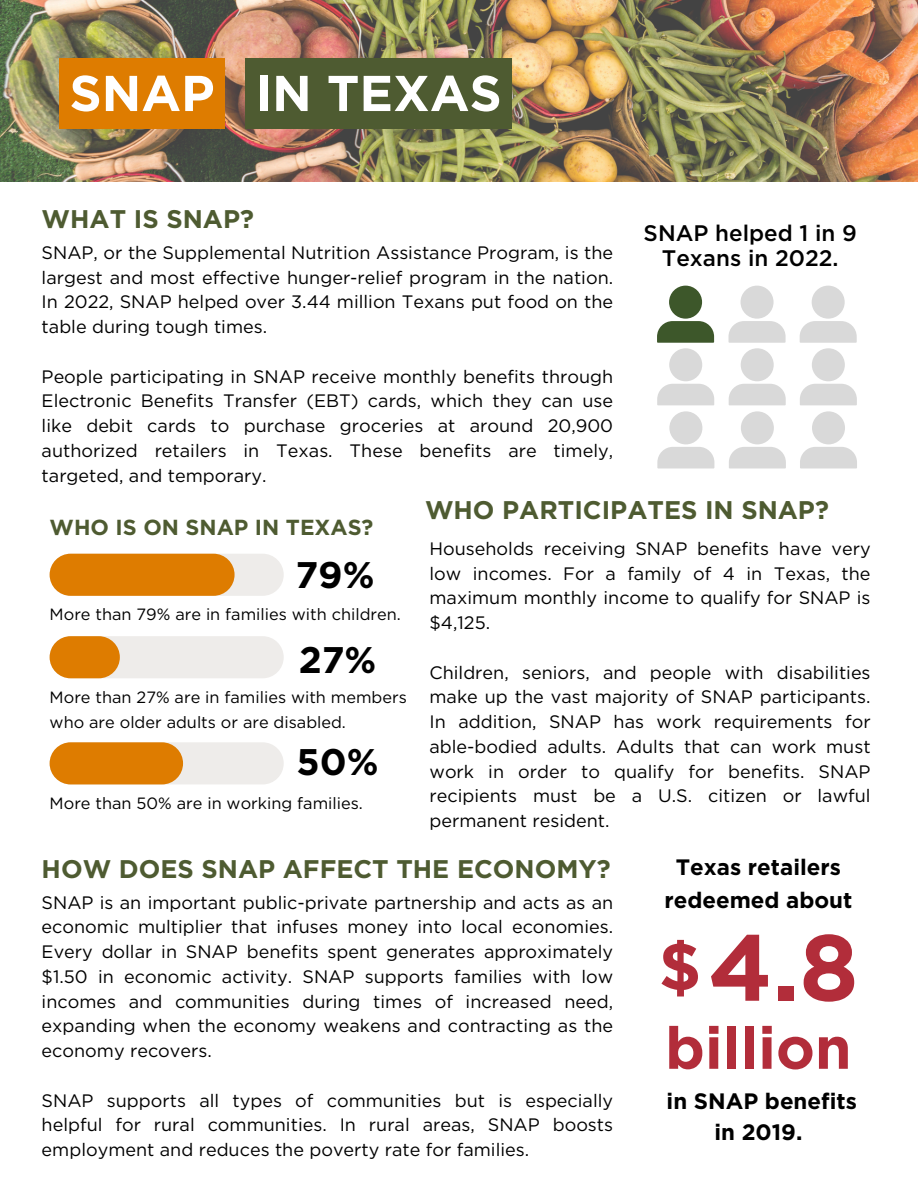
<style>
.page{position:relative;width:918px;height:1188px;background:#fff}
.page>*{position:absolute;margin:0;border:0;box-sizing:border-box;transform-origin:0 0}
.t1{font:700 93.6px "Gotham";color:#b22d3a}
.t2{font:700 58.8px "Gotham";color:#b22d3a}
.t3{font:700 50.25px "Gotham";color:#fff}
.t4{font:700 37.05px "Gotham";color:#000}
.t5{font:700 25.5px "Gotham";color:#4e5b31}
.t6{font:500 22.5px/25px "Gotham";color:#000;text-align:center}
.t7{font:700 22.35px/33.5px "Gotham";color:#000;text-align:center}
.t8{font:700 21.75px "Gotham";color:#4e5b31}
.t9{font:18px/24.8px "Gotham";color:#000;text-align:justify}
.t10{font:16.35px/24.5px "Gotham";color:#000}
.s1{font-size:66.15px}
</style>
<div class="page">
<img style="left:0;top:0;width:918px;height:181px">
<div style="left:245px;top:58px;width:267px;height:70px;background:#4e5b31"></div>
<div style="left:59px;top:58px;width:166px;height:70px;background:#de7c00"></div>
<svg style="left:657px;top:286px;width:57px;height:119px"></svg>
<svg style="left:729px;top:286px;width:57px;height:119px"></svg>
<svg style="left:800px;top:286px;width:57px;height:119px"></svg>
<svg style="left:657px;top:411px;width:57px;height:57px"></svg>
<svg style="left:729px;top:411px;width:57px;height:57px"></svg>
<svg style="left:800px;top:411px;width:57px;height:57px"></svg>
<div style="left:50px;top:554px;width:234px;height:42px;background:#eeecea;border-radius:21px"></div>
<div style="left:50px;top:554px;width:185px;height:42px;background:#de7c00;border-radius:21px"></div>
<div style="left:50px;top:636px;width:234px;height:42px;background:#eeecea;border-radius:21px"></div>
<div style="left:50px;top:636px;width:70px;height:42px;background:#de7c00;border-radius:21px"></div>
<div style="left:50px;top:742px;width:234px;height:42px;background:#eeecea;border-radius:21px"></div>
<div style="left:50px;top:742px;width:133px;height:42px;background:#de7c00;border-radius:21px"></div>
<h3 class="t3" style="left:69px;top:60px;width:434px">SNAP IN TEXAS</h3>
<h3 class="t5" style="left:42px;top:202px;width:214px">WHAT IS SNAP?</h3>
<p class="t9" style="left:42px;top:240px;width:573px">SNAP, or the Supplemental Nutrition Assistance Program, is the largest and most effective hunger-relief program in the nation.<br>In 2022, SNAP helped over 3.44 million Texans put food on the table during tough times.</p>
<p class="t9" style="left:42px;top:364px;width:573px">People participating in SNAP receive monthly benefits through Electronic Benefits Transfer (EBT) cards, which they can use like debit cards to purchase groceries at around 20,900 authorized retailers in Texas. These benefits are timely, targeted, and temporary.</p>
<p class="t6" style="left:644px;top:220px;width:215px">SNAP helped 1 in 9<br>Texans in 2022.</p>
<h3 class="t5" style="left:425px;top:493px;width:405px">WHO PARTICIPATES IN SNAP?</h3>
<p class="t9" style="left:430px;top:536px;width:443px">Households receiving SNAP benefits have very low incomes. For a family of 4 in Texas, the maximum monthly income to qualify for SNAP is $4,125.</p>
<p class="t9" style="left:430px;top:659px;width:443px">Children, seniors, and people with disabilities make up the vast majority of SNAP participants.<br>In addition, SNAP has work requirements for able-bodied adults. Adults that can work must work in order to qualify for benefits. SNAP recipients must be a U.S. citizen or lawful permanent resident.</p>
<h3 class="t5" style="left:42px;top:852px;width:571px">HOW DOES SNAP AFFECT THE ECONOMY?</h3>
<p class="t9" style="left:42px;top:890px;width:573px">SNAP is an important public-private partnership and acts as an economic multiplier that infuses money into local economies.<br>Every dollar in SNAP benefits spent generates approximately $1.50 in economic activity. SNAP supports families with low incomes and communities during times of increased need, expanding when the economy weakens and contracting as the economy recovers.</p>
<p class="t9" style="left:42px;top:1088px;width:573px">SNAP supports all types of communities but is especially helpful for rural communities. In rural areas, SNAP boosts employment and reduces the poverty rate for families.</p>
<p class="t8" style="left:50px;top:513px;width:325px">WHO IS ON SNAP IN TEXAS?</p>
<h3 class="t4" style="left:295px;top:550px;width:81px">79%</h3>
<p class="t10" style="left:50px;top:602px;width:353px">More than 79% are in families with children.</p>
<h3 class="t4" style="left:299px;top:636px;width:79px">27%</h3>
<p class="t10" style="left:50px;top:685px;width:359px">More than 27% are in families with members who are older adults or are disabled.</p>
<h3 class="t4" style="left:297px;top:738px;width:84px">50%</h3>
<p class="t10" style="left:50px;top:791px;width:315px">More than 50% are in working families.</p>
<p class="t7" style="left:664px;top:850px;width:190px">Texas retailers redeemed about</p>
<h1 class="t1" style="left:659px;top:906px;width:201px"><span class="s1">$</span>4.8</h1>
<h2 class="t2" style="left:665px;top:1009px;width:188px">billion</h2>
<p class="t7" style="left:667px;top:1086px;width:192px;line-height:30.5px">in SNAP benefits in 2019.</p>
</div>
